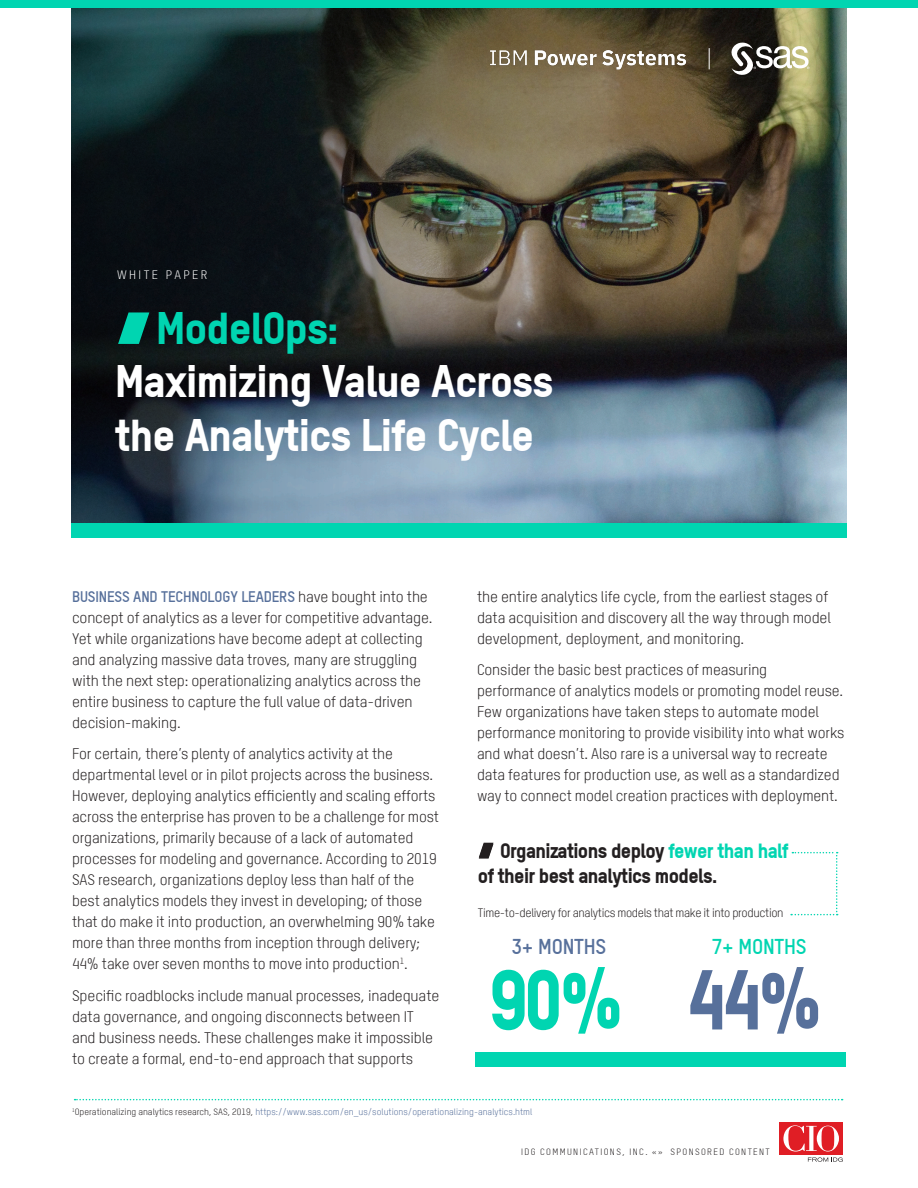
<style>
.page{position:relative;width:918px;height:1188px;background:#fff}
.page>*{position:absolute;margin:0;border:0;box-sizing:border-box;transform-origin:0 0}
.SAS_Subhead{font:900 83.4px "T Star Pro";color:#00d5b1;scale:.92 1}
.SAS_Subhead-2{font:900 83.4px "T Star Pro";color:#57709b;scale:.92 1}
.t1{font:900 44.55px/53.4px "T Star Pro";letter-spacing:-.02em;color:#fff}
.t2{font:900 44.55px "T Star Pro";letter-spacing:-.02em;color:#00d5b1}
.SAS_Subhead-3{font:700 21px "TSTARW00";letter-spacing:-.01em;color:#57709b}
.SAS_Subhead-4{font:700 21px "TSTARW00";letter-spacing:-.01em;color:#00d5b1}
.t3{font:900 20.55px/24.6px "T Star Pro";letter-spacing:-.03em;color:#231f20}
.t4{font:15px/21px "TSTARPROW00";letter-spacing:-.01em;color:#231f20}
.t5{font:12px "TSTARPROW00";letter-spacing:-.03em;color:#231f20}
.t6{font:12px "TSTARPROW00";letter-spacing:.2em;color:#fff}
.t7{font:9px "TSTARPROW00";color:#57709b}
.t8{font:9px "TSTARPROW00";letter-spacing:.15em;color:#231f20}
.s1{font-family:"TSTARW00";font-weight:700;color:#57709b}
.s2{color:#00d5b1}
.s3{color:#231f20}
</style>
<div class="page">
<svg style="left:796px;top:7px;width:51px;height:516px;background:#51625d"></svg>
<svg style="left:791px;top:852px;width:47px;height:63px"></svg>
<svg style="left:75px;top:1099px;width:768px;height:1px"></svg>
<img style="left:71px;top:7px;width:725px;height:516px">
<svg style="left:728px;top:41px;width:82px;height:35px"></svg>
<img style="left:486px;top:43px;width:202px;height:32px">
<svg style="left:709px;top:48px;width:1px;height:21px"></svg>
<svg style="left:118px;top:312px;width:31px;height:32px"></svg>
<div style="left:780px;top:1122px;width:63px;height:33px;background:#e01e25"></div>
<svg style="left:783px;top:1125px;width:60px;height:37px"></svg>
<div style="left:71px;top:523px;width:776px;height:14px;background:#00d5b1"></div>
<div style="left:0;top:0;width:918px;height:7px;background:#00d5b1"></div>
<div style="left:475px;top:1052px;width:371px;height:14px;background:#00d5b1"></div>
<svg style="left:479px;top:843px;width:14px;height:16px"></svg>
<p class="t6" style="left:117px;top:267px;width:92px">WHITE PAPER</p>
<p class="t2" style="left:156px;top:301px;width:184px">ModelOps:</p>
<p class="t1" style="left:115px;top:354px;width:440px">Maximizing Value Across the Analytics Life Cycle</p>
<p class="t4" style="left:72px;top:585px;width:362px"><span class="s1">BUSINESS AND TECHNOLOGY LEADERS</span> have bought into the concept of analytics as a lever for competitive advantage.<br>Yet while organizations have become adept at collecting and analyzing massive data troves, many are struggling with the next step: operationalizing analytics across the entire business to capture the full value of data-driven decision-making.</p>
<p class="t4" style="left:72px;top:743px;width:369px">For certain, there’s plenty of analytics activity at the departmental level or in pilot projects across the business.<br>However, deploying analytics efficiently and scaling efforts across the enterprise has proven to be a challenge for most organizations, primarily because of a lack of automated processes for modeling and governance. According to 2019<br>SAS research, organizations deploy less than half of the best analytics models they invest in developing; of those that do make it into production, an overwhelming 90% take more than three months from inception through delivery; 44% take over seven months to move into production<sup>1</sup>.</p>
<p class="t4" style="left:72px;top:984px;width:369px">Specific roadblocks include manual processes, inadequate data governance, and ongoing disconnects between IT and business needs. These challenges make it impossible to create a formal, end-to-end approach that supports</p>
<p class="t4" style="left:477px;top:585px;width:356px">the entire analytics life cycle, from the earliest stages of data acquisition and discovery all the way through model development, deployment, and monitoring.</p>
<p class="t4" style="left:477px;top:659px;width:369px">Consider the basic best practices of measuring performance of analytics models or promoting model reuse.<br>Few organizations have taken steps to automate model performance monitoring to provide visibility into what works and what doesn’t. Also rare is a universal way to recreate data features for production use, as well as a standardized way to connect model creation practices with deployment.</p>
<p class="t3" style="left:478px;top:838px;width:312px;text-indent:22px">Organizations deploy <span class="s2">fewer than half </span>of their best analytics models.</p>
<p class="t5" style="left:478px;top:905px;width:307px">Time-to-delivery for analytics models that make it into production</p>
<p class="SAS_Subhead-3" style="left:512px;top:934px;width:96px">3+ MONTHS</p>
<p class="SAS_Subhead-4" style="left:712px;top:934px;width:96px">7+ MONTHS</p>
<p class="SAS_Subhead" style="left:489px;top:948px;width:148px">90%</p>
<p class="SAS_Subhead-2" style="left:687px;top:948px;width:150px">44%</p>
<p class="t7" style="left:72px;top:1106px;width:462px"><sup>1</sup><span class="s3">Operationalizing analytics research, SAS, 2019,</span> https://www.sas.com/en_us/solutions/operationalizing-analytics.html</p>
<p class="t8" style="left:521px;top:1145px;width:250px">IDG COMMUNICATIONS, INC. «» SPONSORED CONTENT</p>
</div>
